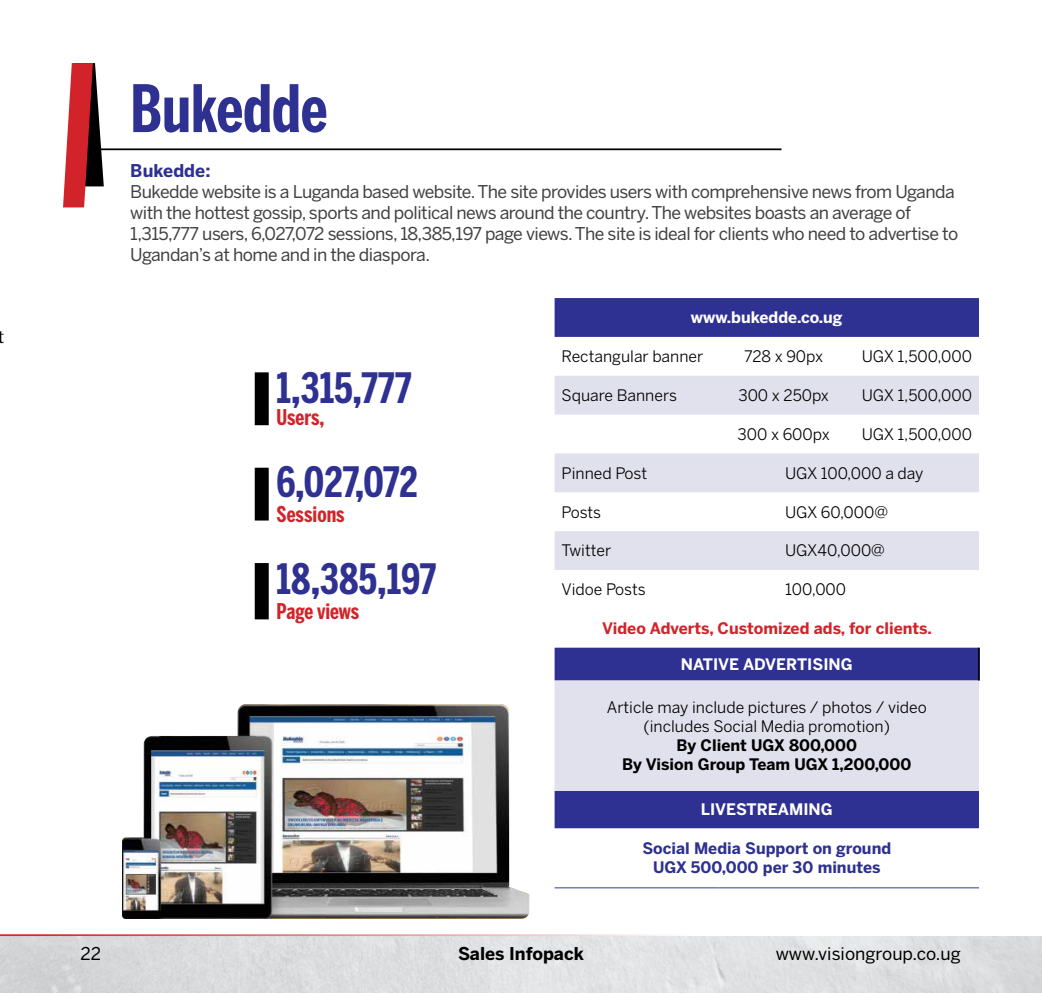
<style>
.page{position:relative;width:1042px;height:993px;background:#fff}
.page>*{position:absolute;margin:0;border:0;box-sizing:border-box;transform-origin:0 0}
.t1{font:700 64.75px "Benton Sans Comp";color:#2e3092}
.t2{font:700 41.48px "Benton Sans Comp";color:#2e3092}
.t3{font:700 21.53px "Benton Sans Comp";color:#d2232a}
.t4{font:21px "Minion Pro";color:#000}
.t5{font:17.5px/21px "Benton Sans";letter-spacing:-.03em;color:#414042}
.t6{font:17.5px "Benton Sans";color:#000}
.t7{font:700 17.5px "Benton Sans";color:#000}
.t8{font:700 17.5px "Benton Sans";color:#2e3092}
.t9{font:15.75px/18.9px "Benton Sans";color:#000;text-align:center}
.t10{font:700 15.75px/18.9px "Benton Sans";color:#2e3092;text-align:center}
.t11{font:700 15.75px "Benton Sans";color:#fff}
.t12{font:700 15.75px/18.9px "Benton Sans";color:#000;text-align:center}
.t13{font:700 15.75px "Benton Sans";color:#d2232a}
</style>
<div class="page">
<img style="left:0;top:935px;width:1042px;height:57px">
<svg style="left:63px;top:63px;width:41px;height:144px"></svg>
<img style="left:122px;top:704px;width:407px;height:214px">
<hr style="left:97px;top:148px;width:684px;height:2px;background:#000">
<div style="left:255px;top:372px;width:14px;height:53px;background:#000"></div>
<div style="left:255px;top:467px;width:14px;height:53px;background:#000"></div>
<div style="left:255px;top:563px;width:14px;height:56px;background:#000"></div>
<svg style="left:554px;top:298px;width:425px;height:530px;fill:#2e3092"></svg>
<svg style="left:554px;top:375px;width:425px;height:415px;fill:#e1e0ed"></svg>
<hr style="left:554px;top:887px;width:164px;height:1px;background:#25408f">
<hr style="left:718px;top:887px;width:131px;height:1px;background:#25408f">
<hr style="left:849px;top:887px;width:130px;height:1px;background:#25408f">
<hr style="left:978px;top:647px;width:2px;height:33px;background:#000">
<hr style="left:0;top:933px;width:980px;height:2px;background:#d52a2e">
<p class="t4" style="left:-2px;top:322px;width:8px">t</p>
<h1 class="t1" style="left:130px;top:71px;width:199px">Bukedde</h1>
<p class="t8" style="left:130px;top:160px;width:82px">Bukedde:</p>
<p class="t5" style="left:130px;top:180px;width:829px">Bukedde website is a Luganda based website. The site provides users with comprehensive news from Uganda with the hottest gossip, sports and political news around the country. The websites boasts an average of 1,315,777 users, 6,027,072 sessions, 18,385,197 page views. The site is ideal for clients who need to advertise to Ugandan’s at home and in the diaspora.</p>
<h2 class="t2" style="left:277px;top:364px;width:136px">1,315,777</h2>
<p class="t3" style="left:277px;top:404px;width:49px">Users,</p>
<h2 class="t2" style="left:277px;top:457px;width:143px">6,027,072</h2>
<p class="t3" style="left:277px;top:502px;width:70px">Sessions</p>
<h2 class="t2" style="left:277px;top:554px;width:161px">18,385,197</h2>
<p class="t3" style="left:277px;top:599px;width:84px">Page views</p>
<p class="t11" style="left:691px;top:308px;width:153px">www.bukedde.co.ug</p>
<p class="t9" style="left:561px;top:346px;width:143px">Rectangular banner</p>
<p class="t9" style="left:744px;top:346px;width:80px">728 x 90px</p>
<p class="t9" style="left:862px;top:346px;width:112px">UGX 1,500,000</p>
<p class="t9" style="left:561px;top:385px;width:117px">Square Banners</p>
<p class="t9" style="left:738px;top:385px;width:92px">300 x 250px</p>
<p class="t9" style="left:862px;top:385px;width:112px">UGX 1,500,000</p>
<p class="t9" style="left:737px;top:424px;width:94px">300 x 600px</p>
<p class="t9" style="left:862px;top:424px;width:112px">UGX 1,500,000</p>
<p class="t9" style="left:561px;top:463px;width:87px">Pinned Post</p>
<p class="t9" style="left:785px;top:463px;width:140px">UGX 100,000 a day</p>
<p class="t9" style="left:561px;top:502px;width:41px">Posts</p>
<p class="t9" style="left:785px;top:502px;width:104px">UGX 60,000@</p>
<p class="t9" style="left:561px;top:541px;width:51px">Twitter</p>
<p class="t9" style="left:785px;top:541px;width:101px">UGX40,000@</p>
<p class="t9" style="left:561px;top:579px;width:85px">Vidoe Posts</p>
<p class="t9" style="left:785px;top:579px;width:63px">100,000</p>
<p class="t13" style="left:602px;top:618px;width:331px">Video Adverts, Customized ads, for clients.</p>
<p class="t11" style="left:681px;top:654px;width:173px">NATIVE ADVERTISING</p>
<p class="t9" style="left:607px;top:697px;width:322px">Article may include pictures / photos / video (includes Social Media promotion)</p>
<p class="t12" style="left:622px;top:735px;width:291px">By Client UGX 800,000<br>By Vision Group Team UGX 1,200,000</p>
<p class="t11" style="left:701px;top:800px;width:133px">LIVESTREAMING</p>
<p class="t10" style="left:642px;top:838px;width:250px">Social Media Support on ground<br>UGX 500,000 per 30 minutes</p>
<p class="t6" style="left:80px;top:943px;width:22px">22</p>
<p class="t7" style="left:458px;top:943px;width:127px">Sales Infopack</p>
<p class="t6" style="left:776px;top:943px;width:186px">www.visiongroup.co.ug</p>
</div>
